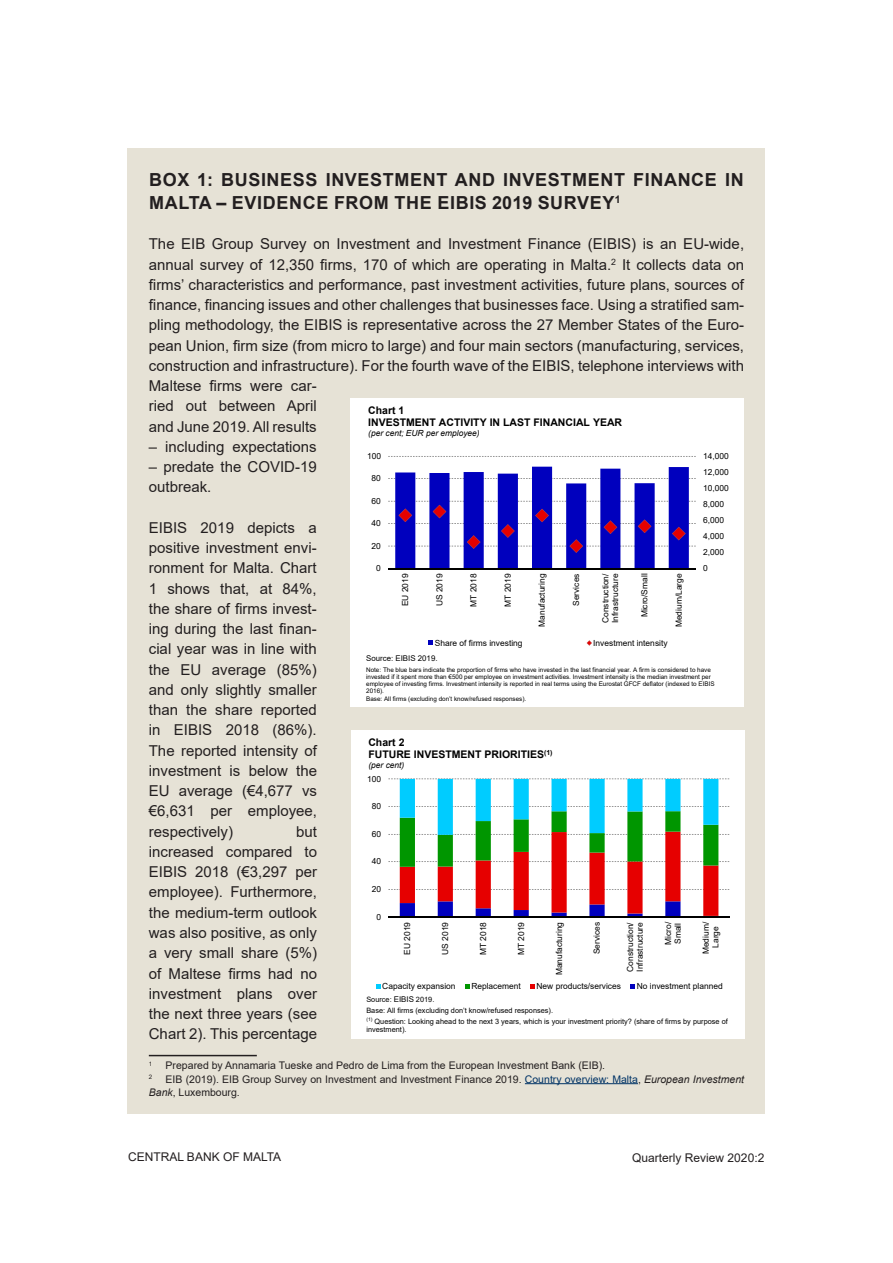
<style>
.page{position:relative;width:893px;height:1263px;background:#fff}
.page>*{position:absolute;margin:0;border:0;box-sizing:border-box;transform-origin:0 0}
.QR_Main_Title{font:700 18px/22.5px "Arial";letter-spacing:.035em;color:#231f20}
.QR_Normal_Text{font:15px/20.2px "Arial";color:#231f20}
.t1{font:12px "Arial";color:#231f20}
.QR_Footnote{font:10.5px/13.5px "Arial";color:#231f20}
.t2{font:700 10.5px/12px "Arial";color:#000}
.t3{font:8.4px/9.6px "Arial";color:#000}
.t4{font:italic 8.4px "Arial";color:#000}
.t5{font:7.8px "Arial";color:#000}
.t6{font:7.35px/8.4px "Arial";color:#000}
.t7{font:6.3px/7.2px "Arial";color:#000}
.QR_Footnote-2{font:6.15px "Arial";color:#231f20}
.s1{font-size:7.95px}
.s2{color:#036}
.s3{font-style:italic}
</style>
<div class="page">
<div style="left:128px;top:149px;width:637px;height:965px;background:#e6e2d6"></div>
<hr style="left:149px;top:1055px;width:108px;height:1px;background:#231f20">
<hr style="left:525px;top:1083px;width:113px;height:1px;background:#036">
<div style="left:351px;top:398px;width:393px;height:309px;background:#fff"></div>
<hr style="left:388px;top:568px;width:308px;height:1px;background:#000">
<svg style="left:388px;top:456px;width:308px;height:112px"></svg>
<svg style="left:429px;top:641px;width:4px;height:4px"></svg>
<svg style="left:587px;top:640px;width:5px;height:5px"></svg>
<div style="left:351px;top:730px;width:393px;height:308px;background:#fff"></div>
<svg style="left:388px;top:779px;width:341px;height:137px"></svg>
<hr style="left:388px;top:916px;width:342px;height:1px;background:#000">
<svg style="left:376px;top:984px;width:4px;height:5px"></svg>
<svg style="left:465px;top:984px;width:4px;height:5px"></svg>
<svg style="left:530px;top:984px;width:5px;height:5px"></svg>
<svg style="left:631px;top:984px;width:4px;height:5px"></svg>
<p class="QR_Main_Title" style="left:149px;top:169px;width:596px">BOX 1: BUSINESS INVESTMENT AND INVESTMENT FINANCE IN<br>MALTA – EVIDENCE FROM THE EIBIS 2019 SURVEY<sup>1</sup></p>
<p class="QR_Normal_Text" style="left:149px;top:234px;width:597px">The EIB Group Survey on Investment and Investment Finance (EIBIS) is an EU-wide, annual survey of 12,350 firms, 170 of which are operating in Malta.<sup>2</sup> It collects data on firms’ characteristics and performance, past investment activities, future plans, sources of finance, financing issues and other challenges that businesses face. Using a stratified sam&shy;pling methodology, the EIBIS is representative across the 27 Member States of the Euro&shy;pean Union, firm size (from micro to large) and four main sectors (manufacturing, services, construction and infrastructure). For the fourth wave of the EIBIS, telephone interviews with Maltese firms were car-<br>ried out between April<br>and June 2019. All results</p>
<p class="QR_Normal_Text" style="left:149px;top:436px;width:169px">– including expectations</p>
<p class="QR_Normal_Text" style="left:149px;top:457px;width:169px">– predate the COVID-19 outbreak.</p>
<p class="QR_Normal_Text" style="left:149px;top:517px;width:170px;text-align:justify">EIBIS 2019 depicts a positive investment envi&shy;ronment for Malta. Chart 1 shows that, at 84%, the share of firms invest&shy;ing during the last finan&shy;cial year was in line with the EU average (85%) and only slightly smaller than the share reported in EIBIS 2018 (86%).<br>The reported intensity of investment is below the EU average (€4,677 vs €6,631 per employee, respectively)</p>
<p class="t2" style="left:368px;top:405px;width:255px">Chart 1<br>INVESTMENT ACTIVITY IN LAST FINANCIAL YEAR</p>
<p class="t4" style="left:368px;top:428px;width:113px">(per cent; EUR per employee)</p>
<p class="t3" style="left:703px;top:451px;width:27px">14,000</p>
<p class="t3" style="left:367px;top:451px;width:16px">100</p>
<p class="t3" style="left:703px;top:467px;width:27px">12,000</p>
<p class="t3" style="left:372px;top:473px;width:11px">80</p>
<p class="t3" style="left:703px;top:483px;width:27px">10,000</p>
<p class="t3" style="left:372px;top:496px;width:11px">60</p>
<p class="t3" style="left:703px;top:499px;width:23px">8,000</p>
<p class="t3" style="left:703px;top:515px;width:23px">6,000</p>
<p class="t3" style="left:372px;top:518px;width:11px">40</p>
<p class="t3" style="left:703px;top:531px;width:23px">4,000</p>
<p class="t3" style="left:372px;top:541px;width:11px">20</p>
<p class="t3" style="left:703px;top:547px;width:23px">2,000</p>
<p class="t3" style="left:703px;top:563px;width:6px">0</p>
<p class="t3" style="left:376px;top:563px;width:6px">0</p>
<p class="t3" style="left:400px;top:606px;width:34px;rotate:-90deg">EU 2019</p>
<p class="t3" style="left:435px;top:606px;width:34px;rotate:-90deg">US 2019</p>
<p class="t3" style="left:469px;top:607px;width:35px;rotate:-90deg">MT 2018</p>
<p class="t3" style="left:503px;top:607px;width:35px;rotate:-90deg">MT 2019</p>
<p class="t3" style="left:537px;top:627px;width:55px;rotate:-90deg">Manufacturing</p>
<p class="t3" style="left:571px;top:606px;width:34px;rotate:-90deg">Services</p>
<p class="t3" style="left:601px;top:623px;width:51px;rotate:-90deg">Construction/<br>Infrastructure</p>
<p class="t3" style="left:640px;top:617px;width:45px;rotate:-90deg">Micro/Small</p>
<p class="t3" style="left:674px;top:627px;width:55px;rotate:-90deg">Medium/Large</p>
<p class="t3" style="left:435px;top:638px;width:89px">Share of firms investing</p>
<p class="t3" style="left:593px;top:638px;width:76px">Investment intensity</p>
<p class="t5" style="left:366px;top:653px;width:73px">Source: EIBIS 2019.</p>
<p class="t7" style="left:366px;top:666px;width:350px">Note: The blue bars indicate the proportion of firms who have invested in the last financial year. A firm is considered to have invested if it spent more than €500 per employee on investment activities. Investment intensity is the median investment per employee of investing firms. Investment intensity is reported in real terms using the Eurostat GFCF deflator (indexed to EIBIS 2016).<br>Base: All firms (excluding don’t know/refused responses).</p>
<p class="t2" style="left:368px;top:736px;width:186px">Chart 2<br>FUTURE INVESTMENT PRIORITIES<sup>(1)</sup></p>
<p class="t4" style="left:368px;top:759px;width:37px">(per cent)</p>
<p class="t3" style="left:367px;top:774px;width:16px">100</p>
<p class="t3" style="left:372px;top:801px;width:11px">80</p>
<p class="QR_Normal_Text" style="left:149px;top:821px;width:170px;text-align:justify;text-indent:147px">but increased compared to EIBIS 2018 (€3,297 per employee). Furthermore, the medium-term outlook was also positive, as only a very small share (5%) of Maltese firms had no investment plans over the next three years (see Chart 2). This percentage</p>
<p class="QR_Footnote-2" style="left:149px;top:1059px;width:5px">1</p>
<p class="QR_Footnote" style="left:166px;top:1058px;width:441px">Prepared by Annamaria Tueske and Pedro de Lima from the European Investment Bank (EIB).</p>
<p class="QR_Footnote-2" style="left:149px;top:1073px;width:5px">2</p>
<p class="t3" style="left:372px;top:829px;width:11px">60</p>
<p class="t3" style="left:372px;top:857px;width:11px">40</p>
<p class="t3" style="left:372px;top:884px;width:11px">20</p>
<p class="t3" style="left:376px;top:912px;width:6px">0</p>
<p class="t3" style="left:402px;top:955px;width:34px;rotate:-90deg">EU 2019</p>
<p class="t3" style="left:440px;top:955px;width:34px;rotate:-90deg">US 2019</p>
<p class="t3" style="left:478px;top:955px;width:35px;rotate:-90deg">MT 2018</p>
<p class="t3" style="left:516px;top:955px;width:35px;rotate:-90deg">MT 2019</p>
<p class="t3" style="left:554px;top:975px;width:55px;rotate:-90deg">Manufacturing</p>
<p class="t3" style="left:592px;top:954px;width:34px;rotate:-90deg">Services</p>
<p class="t3" style="left:625px;top:972px;width:51px;rotate:-90deg">Construction/<br>Infrastructure</p>
<p class="t3" style="left:663px;top:945px;width:24px;rotate:-90deg">Micro/<br>Small</p>
<p class="t3" style="left:701px;top:954px;width:34px;text-align:center;rotate:-90deg">Medium/<br>Large</p>
<p class="t3" style="left:382px;top:981px;width:75px">Capacity expansion</p>
<p class="t3" style="left:471px;top:981px;width:51px">Replacement</p>
<p class="t3" style="left:537px;top:981px;width:86px">New products/services</p>
<p class="t3" style="left:637px;top:981px;width:87px">No investment planned</p>
<p class="t6" style="left:366px;top:1017px;width:363px"><sup>(1)</sup> Question: Looking ahead to the next 3 years, which is your investment priority? (share of firms by purpose of investment).</p>
<p class="t6" style="left:366px;top:995px;width:70px">Source: <span class="s1">EIBIS</span> 2019.</p>
<p class="t6" style="left:366px;top:1006px;width:188px">Base: All firms (excluding don’t know/refused responses).</p>
<p class="QR_Footnote" style="left:149px;top:1072px;width:597px;text-indent:17px">EIB (2019). EIB Group Survey on Investment and Investment Finance 2019. <span class="s2">Country overview: Malta</span>, <span class="s3">European Investment<br>Bank</span>, Luxembourg.</p>
<p class="t1" style="left:128px;top:1149px;width:155px">CENTRAL BANK OF MALTA</p>
<p class="t1" style="left:632px;top:1150px;width:134px">Quarterly Review 2020:2</p>
</div>
